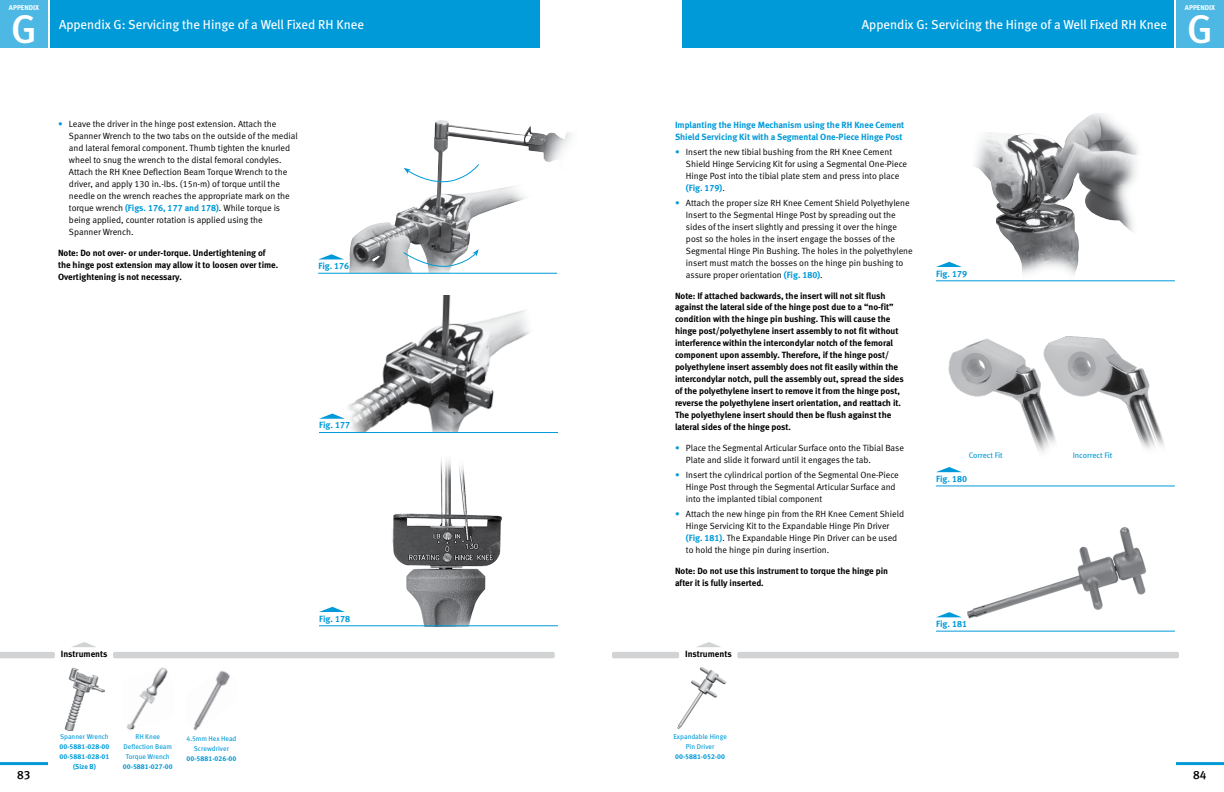
<style>
.page{position:relative;width:1224px;height:792px;background:#fff}
.page>*{position:absolute;margin:0;border:0;box-sizing:border-box;transform-origin:0 0}
.t1{font:500 40px "Meta";color:#fff}
.t2{font:13px "Meta Book LF";color:#fff}
.t3{font:12px "Meta Medium LF";color:#000}
.t4{font:9px/12px "Meta Normal LF";color:#000}
.t5{font:9px/12px "Meta Bold LF";color:#000}
.t6{font:9px/12px "Meta Bold LF";color:#009ad9}
.t7{font:8px "Meta";color:#009ad9}
.t8{font:7px/10px "Meta";color:#009ad9;text-align:center}
.t9{font:7px/10px "Meta Bold LF";color:#009ad9;text-align:center}
.t10{font:7px "Meta Bold LF";color:#fff}
.s1{color:#009ad9}
.s2{font-family:"Meta Bold LF";color:#009ad9}
.s3{font-family:"Meta Normal LF";color:#000}
.s4{font-family:"Meta Book Expert"}
</style>
<div class="page">
<div style="left:50px;top:0;width:490px;height:48px;background:#009ad9"></div>
<div style="left:683px;top:0;width:491px;height:48px;background:#009ad9"></div>
<div style="left:1176px;top:0;width:48px;height:48px;background:#4db8e4"></div>
<div style="left:0;top:0;width:48px;height:48px;background:#4db8e4"></div>
<hr style="left:0;top:762px;width:48px;height:3px;background:#009ad9">
<hr style="left:1176px;top:762px;width:48px;height:3px;background:#009ad9">
<div style="left:737px;top:652px;width:442px;height:6px;background:#d1d3d4;border-radius:2px"></div>
<div style="left:612px;top:652px;width:67px;height:6px;background:#d1d3d4;border-radius:2px"></div>
<svg style="left:697px;top:642px;width:24px;height:5px"></svg>
<div style="left:113px;top:652px;width:442px;height:6px;background:#d1d3d4;border-radius:2px"></div>
<svg style="left:0;top:652px;width:55px;height:6px"></svg>
<svg style="left:72px;top:642px;width:24px;height:5px"></svg>
<img style="left:392px;top:459px;width:110px;height:166px">
<img style="left:331px;top:295px;width:199px;height:137px">
<img style="left:349px;top:122px;width:222px;height:151px">
<svg style="left:403px;top:249px;width:76px;height:22px"></svg>
<svg style="left:404px;top:163px;width:76px;height:23px"></svg>
<hr style="left:318px;top:273px;width:239px;height:1px;background:#009ad9">
<svg style="left:319px;top:254px;width:24px;height:5px"></svg>
<hr style="left:319px;top:432px;width:239px;height:1px;background:#009ad9">
<svg style="left:319px;top:414px;width:26px;height:5px"></svg>
<hr style="left:319px;top:625px;width:239px;height:1px;background:#009ad9">
<svg style="left:319px;top:607px;width:26px;height:5px"></svg>
<img style="left:974px;top:113px;width:164px;height:162px">
<img style="left:957px;top:527px;width:196px;height:104px">
<hr style="left:936px;top:631px;width:239px;height:1px;background:#009ad9">
<svg style="left:937px;top:612px;width:25px;height:5px"></svg>
<hr style="left:936px;top:280px;width:239px;height:1px;background:#009ad9">
<svg style="left:936px;top:262px;width:26px;height:5px"></svg>
<hr style="left:936px;top:485px;width:239px;height:1px;background:#009ad9">
<svg style="left:936px;top:467px;width:26px;height:5px"></svg>
<img style="left:948px;top:338px;width:78px;height:80px">
<img style="left:1026px;top:336px;width:138px;height:117px">
<img style="left:64px;top:667px;width:41px;height:63px">
<img style="left:127px;top:667px;width:41px;height:63px">
<img style="left:193px;top:671px;width:37px;height:59px">
<img style="left:677px;top:667px;width:49px;height:62px">
<p class="t10" style="left:9px;top:4px;width:32px">APPENDIX</p>
<h1 class="t1" style="left:11px;top:6px;width:27px">G</h1>
<h2 class="t2" style="left:59px;top:17px;width:307px">Appendix G: Servicing the Hinge of a Well Fixed RH Knee</h2>
<h2 class="t2" style="left:862px;top:17px;width:307px">Appendix G: Servicing the Hinge of a Well Fixed RH Knee</h2>
<p class="t10" style="left:1185px;top:4px;width:32px">APPENDIX</p>
<h1 class="t1" style="left:1187px;top:6px;width:27px">G</h1>
<p class="t4" style="left:69px;top:118px;width:230px;text-indent:-11px"><span class="s1">•</span> Leave the driver in the hinge post extension. Attach the Spanner Wrench to the two tabs on the outside of the medial and lateral femoral component. Thumb tighten the knurled wheel to snug the wrench to the distal femoral condyles.<br>Attach the RH Knee Deflection Beam Torque Wrench to the driver, and apply 130 in.-lbs. (15n-m) of torque until the needle on the wrench reaches the appropriate mark on the torque wrench <span class="s2">(Figs. 176, 177 and 178)</span>. While torque is being applied, counter rotation is applied using the<br>Spanner Wrench.</p>
<p class="t5" style="left:58px;top:247px;width:222px">Note: Do not over- or under-torque. Undertightening of the hinge post extension may allow it to loosen over time.<br>Overtightening is not necessary.</p>
<p class="t6" style="left:318px;top:260px;width:32px">Fig. 176</p>
<p class="t6" style="left:319px;top:419px;width:32px">Fig. 177</p>
<p class="t6" style="left:319px;top:612px;width:32px">Fig. 178</p>
<p class="t6" style="left:675px;top:118px;width:231px">Implanting the Hinge Mechanism using the RH Knee Cement<br>Shield Servicing Kit with a Segmental One-Piece Hinge Post</p>
<p class="t4" style="left:686px;top:145px;width:223px;text-indent:-11px"><span class="s1">•</span> Insert the new tibial bushing from the RH Knee Cement<br>Shield Hinge Servicing Kit for using a Segmental One-Piece<br>Hinge Post into the tibial plate stem and press into place</p>
<p class="t6" style="left:686px;top:181px;width:40px">(Fig. 179)<span class="s3">.</span></p>
<p class="t4" style="left:686px;top:196px;width:228px;text-indent:-11px"><span class="s1">•</span> Attach the proper size RH Knee Cement Shield Polyethylene Insert to the Segmental Hinge Post by spreading out the sides of the insert slightly and pressing it over the hinge post so the holes in the insert engage the bosses of the Segmental Hinge Pin Bushing. The holes in the polyethylene insert must match the bosses on the hinge pin bushing to assure proper orientation <span class="s2">(Fig. 180)</span>.</p>
<p class="t5" style="left:675px;top:289px;width:230px">Note: If attached backwards, the insert will not sit flush against the lateral side of the hinge post due to a “no-fit” condition with the hinge pin bushing. This will cause the hinge post/polyethylene insert assembly to not fit without interference within the intercondylar notch of the femoral component upon assembly. Therefore, if the hinge post/ polyethylene insert assembly does not fit easily within the intercondylar notch, pull the assembly out, spread the sides of the polyethylene insert to remove it from the hinge post, reverse the polyethylene insert orientation, and reattach it.<br>The polyethylene insert should then be flush against the lateral sides of the hinge post.</p>
<p class="t4" style="left:686px;top:442px;width:220px;text-indent:-11px"><span class="s1">•</span> Place the Segmental Articular Surface onto the Tibial Base<br>Plate and slide it forward until it engages the tab.</p>
<p class="t4" style="left:686px;top:469px;width:214px;text-indent:-11px"><span class="s1">•</span> Insert the cylindrical portion of the Segmental One-Piece<br>Hinge Post through the Segmental Articular Surface and into the implanted tibial component</p>
<p class="t4" style="left:686px;top:508px;width:220px;text-indent:-11px"><span class="s1">•</span> Attach the new hinge pin from the RH Knee Cement Shield Hinge Servicing Kit to the Expandable Hinge Pin Driver <span class="s2">(Fig. 181)</span>. The Expandable Hinge Pin Driver can be used to hold the hinge pin during insertion.</p>
<p class="t5" style="left:675px;top:565px;width:215px">Note: Do not use this instrument to torque the hinge pin after it is fully inserted.</p>
<p class="t5" style="left:61px;top:648px;width:48px">Instruments</p>
<p class="t5" style="left:685px;top:648px;width:48px">Instruments</p>
<p class="t6" style="left:936px;top:267px;width:32px">Fig. 179</p>
<p class="t7" style="left:969px;top:450px;width:36px">Correct Fit</p>
<p class="t7" style="left:1073px;top:450px;width:41px">Incorrect Fit</p>
<p class="t6" style="left:936px;top:473px;width:32px">Fig. 180</p>
<p class="t6" style="left:936px;top:618px;width:32px">Fig. 181</p>
<p class="t8" style="left:673px;top:731px;width:55px">Expandable Hinge<br>Pin Driver</p>
<p class="t9" style="left:675px;top:752px;width:51px">00-5881-052-00</p>
<p class="t8" style="left:60px;top:731px;width:50px">Spanner Wrench</p>
<p class="t9" style="left:60px;top:741px;width:51px">00-5881-028-00<br>00-5881-028-01 (Size B)</p>
<p class="t8" style="left:124px;top:731px;width:50px">RH Knee<br>Deflection Beam<br>Torque Wrench</p>
<p class="t8" style="left:187px;top:733px;width:51px"><span class="s4">4</span>.<span class="s4">5</span>mm Hex Head<br>Screwdriver</p>
<p class="t9" style="left:187px;top:753px;width:51px">00-5881-026-00</p>
<p class="t9" style="left:123px;top:762px;width:51px">00-5881-027-00</p>
<h3 class="t3" style="left:17px;top:768px;width:15px">83</h3>
<h3 class="t3" style="left:1193px;top:768px;width:15px">84</h3>
</div>
